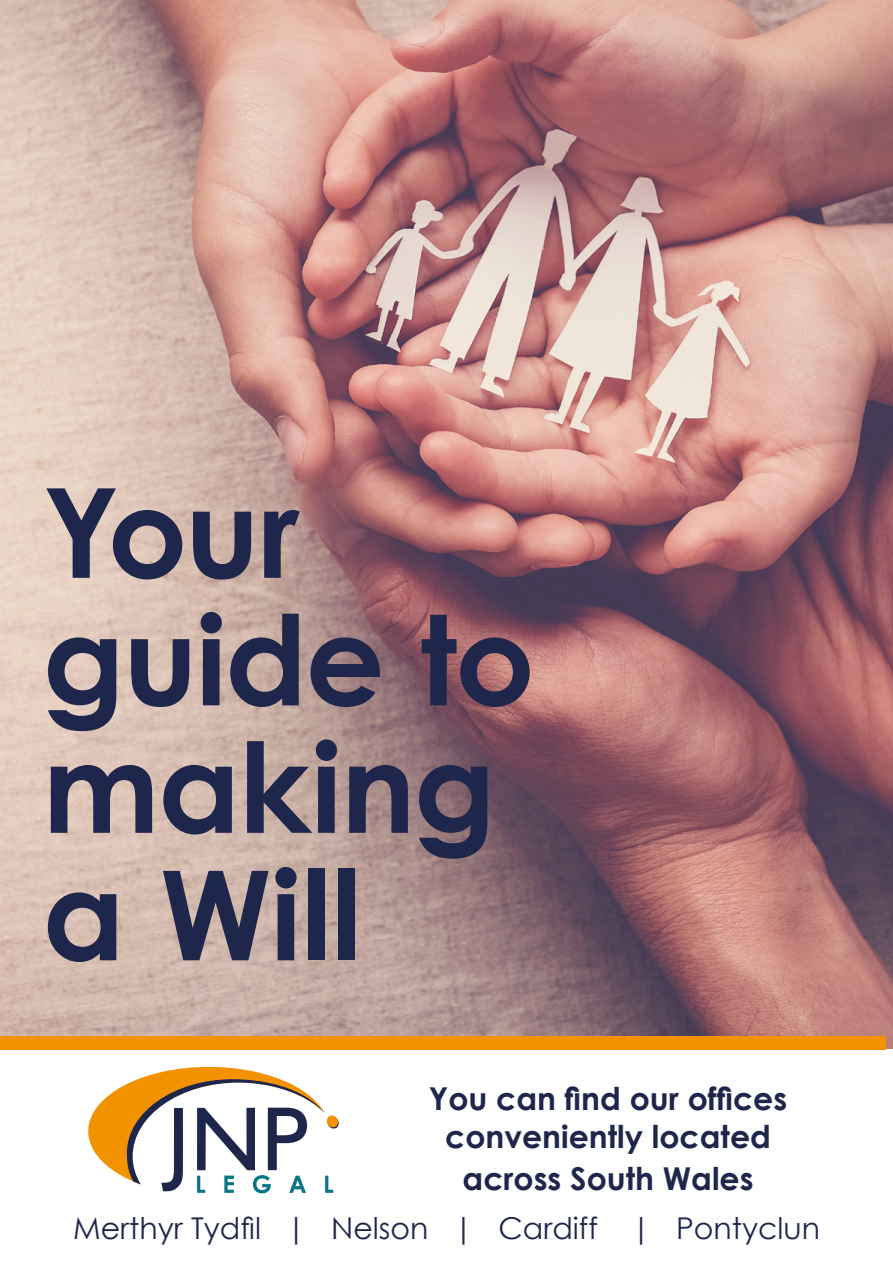
<style>
.page{position:relative;width:893px;height:1263px;background:#fff}
.page>*{position:absolute;margin:0;border:0;box-sizing:border-box;transform-origin:0 0}
.t1{font:700 124.5px/127.5px "Century Gothic";letter-spacing:-.01em;color:#1f264c}
.t2{font:700 31.5px/37.5px "Century Gothic";color:#1f264c;text-align:center}
.t3{font:30px "Century Gothic";color:#1f264c}
</style>
<div class="page">
<img style="left:0;top:0;width:893px;height:1048px">
<div style="left:0;top:1036px;width:885px;height:14px;background:#f39200"></div>
<svg style="left:88px;top:1067px;width:251px;height:126px"></svg>
<h1 class="t1" style="left:43px;top:463px;width:494px">Your guide to making a Will</h1>
<p class="t2" style="left:429px;top:1078px;width:360px">You can find our offices conveniently located</p>
<p class="t2" style="left:463px;top:1158px;width:293px">across South Wales</p>
<p class="t3" style="left:73px;top:1207px;width:748px">Merthyr Tydfil | Nelson | Cardiff | Pontyclun</p>
</div>
